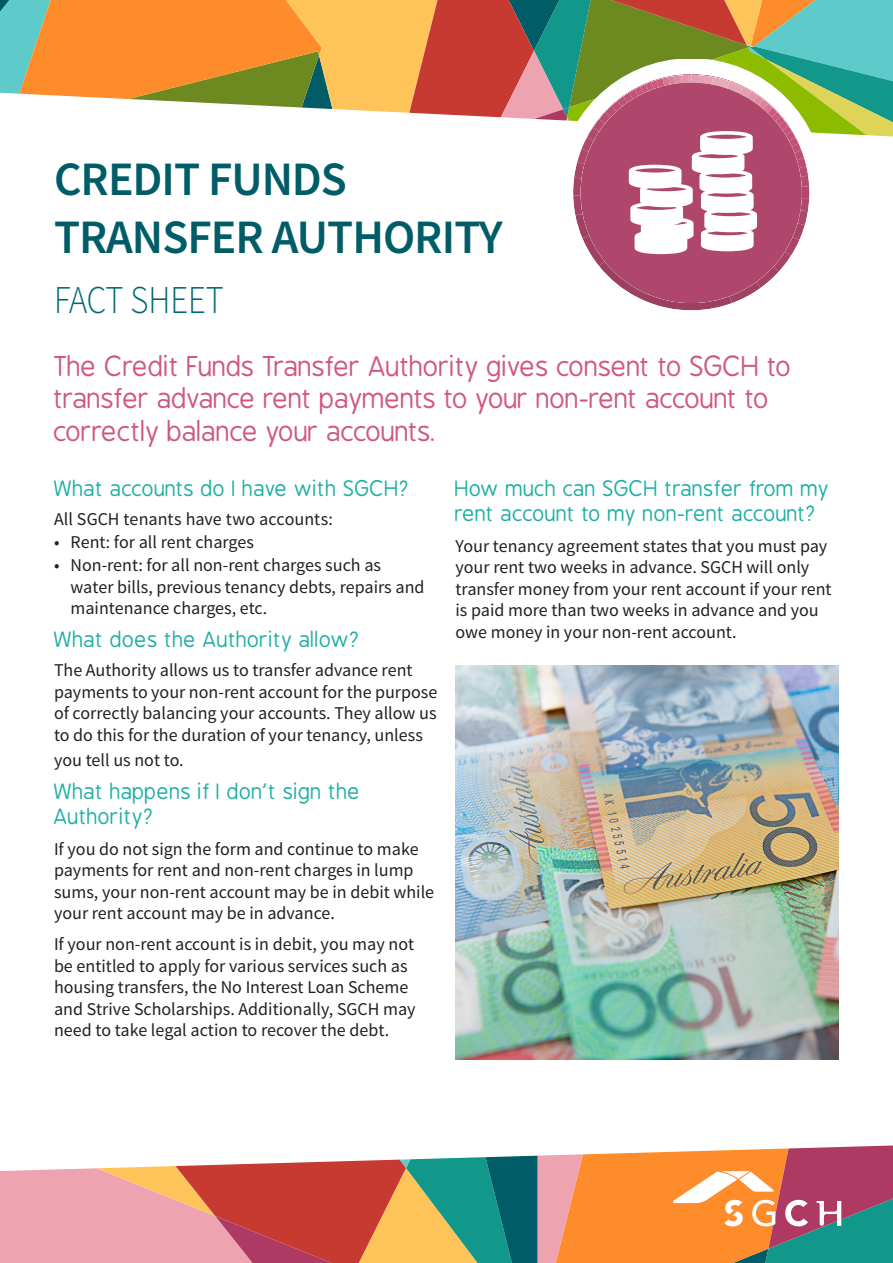
<style>
.page{position:relative;width:893px;height:1263px;background:#fff}
.page>*{position:absolute;margin:0;border:0;box-sizing:border-box;transform-origin:0 0}
.t1{font:600 48px "Source Sans Pro";letter-spacing:-.02em;color:#005d67}
.t2{font:300 39.3px "Source Sans Pro";color:#006a71;scale:.89 1}
.t3{font:27px/32.4px "B Preplay";letter-spacing:-.02em;color:#d05880}
.t4{font:21px/25.2px "B Preplay";color:#1fafa4}
.t5{font:18px/21.6px "Source Sans Pro";color:#231f20}
</style>
<div class="page">
<svg style="left:0;top:1145px;width:893px;height:118px;background:#c79079"></svg>
<img style="left:455px;top:665px;width:384px;height:395px">
<svg style="left:0;top:0;width:893px;height:310px"></svg>
<p class="t1" style="left:54px;top:149px;width:294px">CREDIT FUNDS</p>
<p class="t1" style="left:54px;top:207px;width:450px">TRANSFER AUTHORITY</p>
<p class="t2" style="left:54px;top:276px;width:192px">FACT SHEET</p>
<p class="t3" style="left:54px;top:351px;width:740px">The Credit Funds Transfer Authority gives consent to SGCH to transfer advance rent payments to your non-rent account to correctly balance your accounts.</p>
<p class="t4" style="left:54px;top:476px;width:357px">What accounts do I have with SGCH?</p>
<p class="t5" style="left:54px;top:508px;width:280px">All SGCH tenants have two accounts:</p>
<p class="t5" style="left:54px;top:531px;width:201px">• Rent: for all rent charges</p>
<p class="t5" style="left:70px;top:555px;width:355px;text-indent:-16px">• Non-rent: for all non-rent charges such as water bills, previous tenancy debts, repairs and maintenance charges, etc.</p>
<p class="t4" style="left:54px;top:627px;width:308px">What does the Authority allow?</p>
<p class="t5" style="left:54px;top:660px;width:385px">The Authority allows us to transfer advance rent payments to your non-rent account for the purpose of correctly balancing your accounts. They allow us to do this for the duration of your tenancy, unless</p>
<p class="t5" style="left:54px;top:750px;width:131px">you tell us not to.</p>
<p class="t4" style="left:54px;top:779px;width:308px">What happens if I don’t sign the<br>Authority?</p>
<p class="t5" style="left:54px;top:838px;width:382px">If you do not sign the form and continue to make payments for rent and non-rent charges in lump sums, your non-rent account may be in debit while your rent account may be in advance.</p>
<p class="t5" style="left:54px;top:933px;width:363px">If your non-rent account is in debit, you may not be entitled to apply for various services such as housing transfers, the No Interest Loan Scheme and Strive Scholarships. Additionally, SGCH may need to take legal action to recover the debt.</p>
<p class="t4" style="left:455px;top:476px;width:376px">How much can SGCH transfer from my rent account to my non-rent account?</p>
<p class="t5" style="left:455px;top:535px;width:378px">Your tenancy agreement states that you must pay your rent two weeks in advance. SGCH will only transfer money from your rent account if your rent is paid more than two weeks in advance and you owe money in your non-rent account.</p>
</div>
